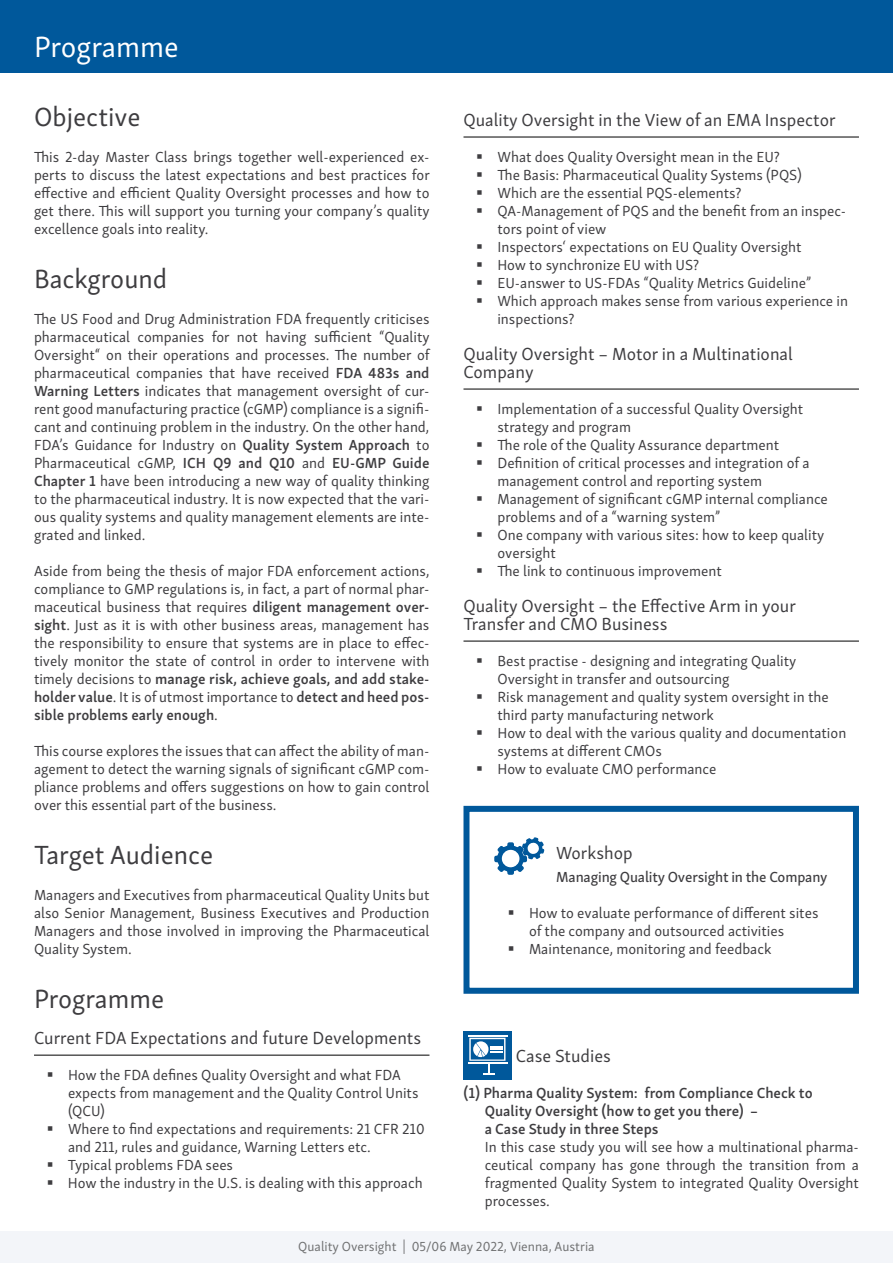
<style>
.page{position:relative;width:893px;height:1263px;background:#fff}
.page>*{position:absolute;margin:0;border:0;box-sizing:border-box;transform-origin:0 0}
.t1{font:30px "Skolar Sans Latn";color:#fff}
.t2{font:27px "Skolar Sans Latn";color:#3e3d40}
.t3{font:18px/18px "Skolar Sans Latn";color:#3e3d40}
.t4{font:15px/18px "Skolar Sans Latn";color:#3e3d40;text-align:justify}
.t5{font:600 15px/18px "Skolar Sans Latn";color:#3e3d40}
.t6{font:15px "Skolar Sans Latn Me";letter-spacing:-.01em;color:#3e3d40}
.t7{font:13.5px "Skolar Sans Latn";color:#707172}
.s1{font-weight:600}
</style>
<div class="page">
<div style="left:0;top:0;width:893px;height:72px;background:#00589b"></div>
<hr style="left:34px;top:1055px;width:395px;height:1px;background:#000">
<hr style="left:463px;top:137px;width:396px;height:1px;background:#000">
<hr style="left:463px;top:389px;width:396px;height:1px;background:#000">
<hr style="left:463px;top:641px;width:396px;height:1px;background:#000">
<svg style="left:494px;top:837px;width:51px;height:38px"></svg>
<div style="left:463px;top:806px;width:396px;height:188px;border:6px solid #00589b"></div>
<div style="left:463px;top:1031px;width:49px;height:48px;background:#00589b"></div>
<hr style="left:468px;top:1035px;width:39px;height:1px;background:#fff">
<hr style="left:468px;top:1062px;width:39px;height:1px;background:#fff">
<svg style="left:469px;top:1038px;width:36px;height:37px"></svg>
<div style="left:0;top:1231px;width:893px;height:32px;background:#f3f5f9"></div>
<h1 class="t1" style="left:34px;top:24px;width:146px">Programme</h1>
<h2 class="t2" style="left:34px;top:96px;width:108px">Objective</h2>
<p class="t4" style="left:34px;top:147px;width:397px">This 2-day Master Class brings together well-experienced ex&shy;perts to discuss the latest expectations and best practices for effective and efficient Quality Oversight processes and how to get there. This will support you turning your company’s quality excellence goals into reality.</p>
<h2 class="t2" style="left:34px;top:258px;width:135px">Background</h2>
<p class="t4" style="left:34px;top:309px;width:397px">The US Food and Drug Administration FDA frequently criticises pharmaceutical companies for not having sufficient “Quality Oversight“ on their operations and processes. The number of pharmaceutical companies that have received <span class="s1">FDA 483s and Warning Letters</span> indicates that management oversight of cur&shy;rent good manufacturing practice (cGMP) compliance is a signifi&shy;cant and continuing problem in the industry. On the other hand, FDA’s Guidance for Industry on <span class="s1">Quality System Approach</span> to Pharmaceutical cGMP, <span class="s1">ICH Q9 and Q10</span> and <span class="s1">EU-GMP Guide Chapter 1</span> have been introducing a new way of quality thinking to the pharmaceutical industry. It is now expected that the vari&shy;ous quality systems and quality management elements are inte&shy;grated and linked.</p>
<p class="t4" style="left:34px;top:561px;width:397px">Aside from being the thesis of major FDA enforcement actions, compliance to GMP regulations is, in fact, a part of normal phar&shy;maceutical business that requires <span class="s1">diligent management over&shy;sight</span>. Just as it is with other business areas, management has the responsibility to ensure that systems are in place to effec&shy;tively monitor the state of control in order to intervene with timely decisions to <span class="s1">manage risk, achieve goals, and add stake&shy;holder value</span>. It is of utmost importance to <span class="s1">detect and heed pos&shy;sible problems early enough</span>.</p>
<p class="t4" style="left:34px;top:741px;width:397px">This course explores the issues that can affect the ability of man&shy;agement to detect the warning signals of significant cGMP com&shy;pliance problems and offers suggestions on how to gain control over this essential part of the business.</p>
<h2 class="t2" style="left:34px;top:834px;width:181px">Target Audience</h2>
<p class="t4" style="left:34px;top:885px;width:397px">Managers and Executives from pharmaceutical Quality Units but also Senior Management, Business Executives and Production Managers and those involved in improving the Pharmaceutical Quality System.</p>
<h2 class="t2" style="left:34px;top:978px;width:132px">Programme</h2>
<p class="t3" style="left:34px;top:1027px;width:389px">Current FDA Expectations and future Developments</p>
<p class="t4" style="left:68px;top:1065px;width:358px;text-align:left">How the FDA defines Quality Oversight and what FDA expects from management and the Quality Control Units (QCU)<br>Where to find expectations and requirements: 21 CFR 210 and 211, rules and guidance, Warning Letters etc.<br>Typical problems FDA sees<br>How the industry in the U.S. is dealing with this approach</p>
<p class="t3" style="left:463px;top:109px;width:374px">Quality Oversight in the View of an EMA Inspector</p>
<p class="t4" style="left:497px;top:147px;width:352px;text-align:left">What does Quality Oversight mean in the EU?<br>The Basis: Pharmaceutical Quality Systems (PQS)<br>Which are the essential PQS-elements?<br>QA-Management of PQS and the benefit from an inspec&shy;tors point of view<br>Inspectors‘ expectations on EU Quality Oversight<br>How to synchronize EU with US?<br>EU-answer to US-FDAs “Quality Metrics Guideline” Which approach makes sense from various experience in inspections?</p>
<p class="t3" style="left:463px;top:343px;width:331px">Quality Oversight – Motor in a Multinational<br>Company</p>
<p class="t4" style="left:497px;top:399px;width:332px;text-align:left">Implementation of a successful Quality Oversight strategy and program<br>The role of the Quality Assurance department Definition of critical processes and integration of a management control and reporting system Management of significant cGMP internal compliance problems and of a “warning system”<br>One company with various sites: how to keep quality oversight<br>The link to continuous improvement</p>
<p class="t3" style="left:463px;top:595px;width:334px">Quality Oversight – the Effective Arm in your<br>Transfer and CMO Business</p>
<p class="t4" style="left:497px;top:651px;width:350px;text-align:left">Best practise - designing and integrating Quality Oversight in transfer and outsourcing<br>Risk management and quality system oversight in the third party manufacturing network<br>How to deal with the various quality and documentation systems at different CMOs<br>How to evaluate CMO performance</p>
<p class="t3" style="left:556px;top:842px;width:78px">Workshop</p>
<p class="t6" style="left:556px;top:865px;width:273px">Managing Quality Oversight in the Company</p>
<p class="t4" style="left:529px;top:903px;width:291px;text-align:left">How to evaluate performance of different sites of the company and outsourced activities<br>Maintenance, monitoring and feedback</p>
<p class="t3" style="left:516px;top:1045px;width:97px">Case Studies</p>
<p class="t5" style="left:485px;top:1083px;width:329px;text-indent:-21px">(1) Pharma Quality System: from Compliance Check to<br>Quality Oversight (how to get you there) –<br>a Case Study in three Steps</p>
<p class="t4" style="left:485px;top:1137px;width:376px">In this case study you will see how a multinational pharma&shy;ceutical company has gone through the transition from a fragmented Quality System to integrated Quality Oversight processes.</p>
<p class="t7" style="left:298px;top:1236px;width:298px">Quality Oversight | 05/06 May 2022, Vienna, Austria</p>
</div>
